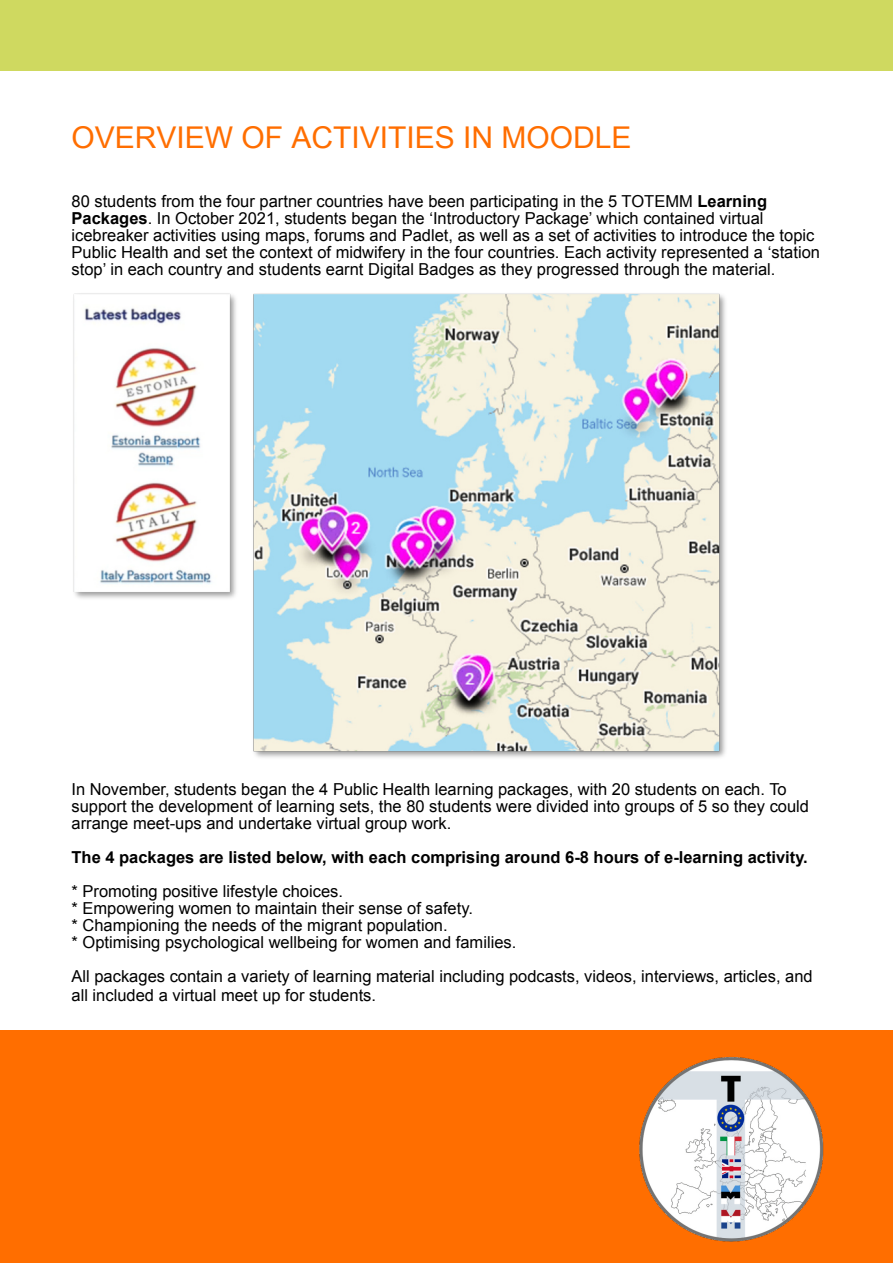
<style>
.page{position:relative;width:893px;height:1263px;background:#fff}
.page>*{position:absolute;margin:0;border:0;box-sizing:border-box;transform-origin:0 0}
.t1{font:30px "Arial Unicode MS";color:#ff6e00}
.t2{font:16.5px/17.1px "Arial";color:#000}
.t3{font:700 16.5px "Arial";color:#000}
.s1{font-weight:700}
</style>
<div class="page">
<div style="left:0;top:0;width:893px;height:70px;background:#cfd960"></div>
<div style="left:0;top:1030px;width:893px;height:233px;background:#ff6e00"></div>
<img style="left:73px;top:293px;width:653px;height:465px">
<img style="left:639px;top:1057px;width:185px;height:184px">
<h1 class="t1" style="left:72px;top:126px;width:562px">OVERVIEW OF ACTIVITIES IN MOODLE</h1>
<p class="t2" style="left:72px;top:194px;width:750px">80 students from the four partner countries have been participating in the 5 TOTEMM <span class="s1">Learning Packages</span>. In October 2021, students began the ‘Introductory Package’ which contained virtual icebreaker activities using maps, forums and Padlet, as well as a set of activities to introduce the topic Public Health and set the context of midwifery in the four countries. Each activity represented a ‘station stop’ in each country and students earnt Digital Badges as they progressed through the material.</p>
<p class="t2" style="left:72px;top:782px;width:739px">In November, students began the 4 Public Health learning packages, with 20 students on each. To support the development of learning sets, the 80 students were divided into groups of 5 so they could arrange meet-ups and undertake virtual group work.</p>
<p class="t3" style="left:72px;top:851px;width:738px">The 4 packages are listed below, with each comprising around 6-8 hours of e-learning activity.</p>
<p class="t2" style="left:72px;top:884px;width:446px">* Promoting positive lifestyle choices.<br>* Empowering women to maintain their sense of safety.<br>* Championing the needs of the migrant population.<br>* Optimising psychological wellbeing for women and families.</p>
<p class="t2" style="left:72px;top:968px;width:743px;line-height:18.6px">All packages contain a variety of learning material including podcasts, videos, interviews, articles, and all included a virtual meet up for students.</p>
</div>
